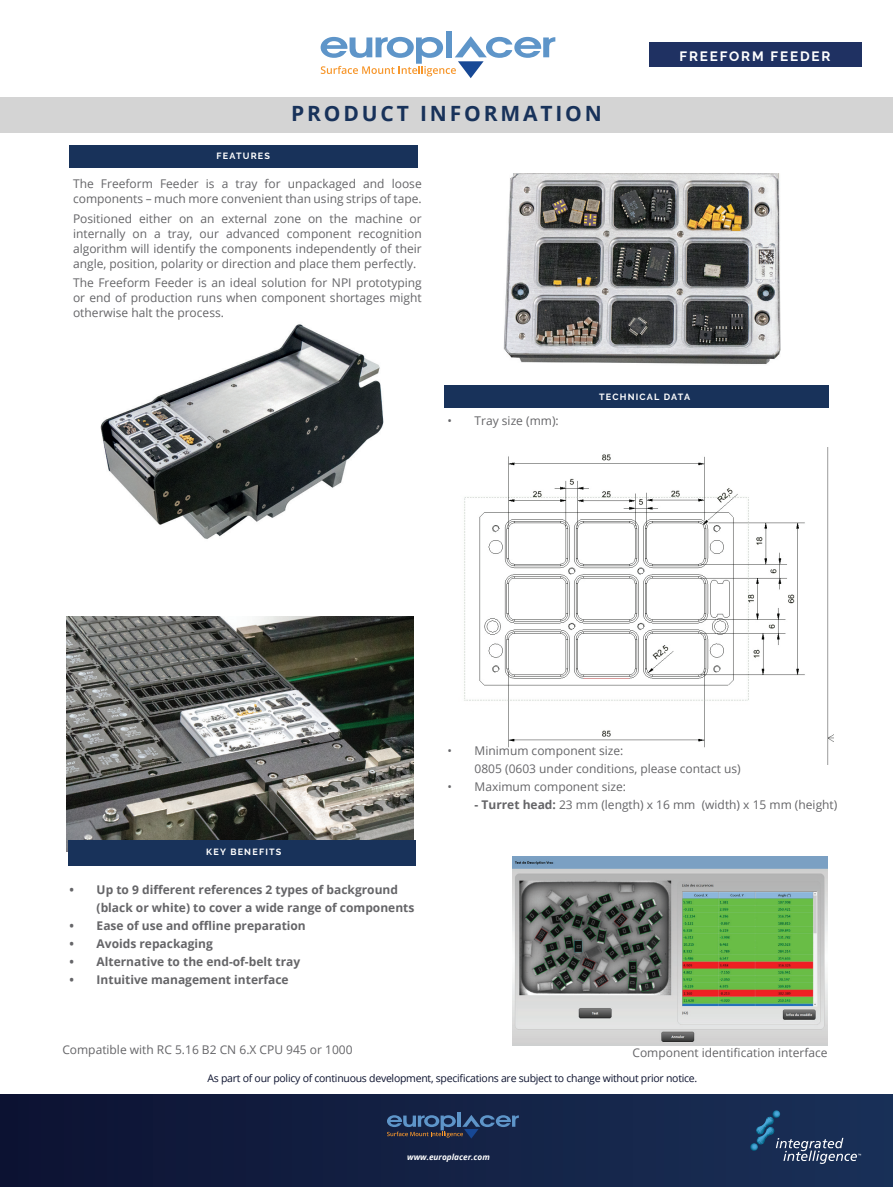
<style>
.page{position:relative;width:893px;height:1187px;background:#fff}
.page>*{position:absolute;margin:0;border:0;box-sizing:border-box;transform-origin:0 0}
.t1{font:700 21px "Open Sans";letter-spacing:.135em;color:#18325a}
.t2{font:700 13.5px "Raleway";letter-spacing:.135em;color:#fff}
.t3{font:12px/15px "Open Sans";color:#656568}
.t4{font:700 12px/18px "Open Sans";color:#656568}
.t5{font:10.5px "Open Sans";letter-spacing:-.025em;color:#0d132f}
.t6{font:700 9px "Raleway";letter-spacing:.135em;color:#fff}
.t7{font:italic 700 8.25px "Open Sans";color:#fff}
.s1{font-weight:700}
</style>
<div class="page">
<div style="left:0;top:1094px;width:893px;height:92px;background:linear-gradient(to right,#0d1232,#1a3058)"></div>
<img style="left:503px;top:174px;width:278px;height:190px">
<img style="left:67px;top:616px;width:346px;height:235px">
<img style="left:464px;top:447px;width:369px;height:317px">
<img style="left:512px;top:856px;width:315px;height:188px">
<div style="left:446px;top:31px;width:6px;height:26px;background:#5e95c9"></div>
<svg style="left:321px;top:36px;width:234px;height:42px"></svg>
<hr style="left:458px;top:1111px;width:3px;height:15px;background:#5e95c9">
<svg style="left:387px;top:1114px;width:132px;height:24px;background:#2f4568"></svg>
<div style="left:0;top:97px;width:893px;height:36px;background:#d4d4d4"></div>
<img style="left:100px;top:324px;width:284px;height:215px">
<div style="left:70px;top:145px;width:348px;height:22px;background:#18325a"></div>
<div style="left:444px;top:385px;width:385px;height:23px;background:#18325a"></div>
<div style="left:68px;top:840px;width:348px;height:25px;background:#18325a"></div>
<div style="left:649px;top:43px;width:212px;height:24px;background:#1f3162"></div>
<svg style="left:750px;top:1110px;width:111px;height:53px;background:#2a4166"></svg>
<p class="t6" style="left:216px;top:151px;width:55px">FEATURES</p>
<h1 class="t1" style="left:291px;top:99px;width:312px">PRODUCT INFORMATION</h1>
<p class="t3" style="left:73px;top:176px;width:350px">The Freeform Feeder is a tray for unpackaged and loose components – much more convenient than using strips of tape.</p>
<p class="t3" style="left:73px;top:210px;width:350px;text-align:justify">Positioned either on an external zone on the machine or internally on a tray, our advanced component recognition algorithm will identify the components independently of their angle, position, polarity or direction and place them perfectly.</p>
<p class="t3" style="left:73px;top:275px;width:350px;text-align:justify">The Freeform Feeder is an ideal solution for NPI prototyping or end of production runs when component shortages might otherwise halt the process.</p>
<p class="t2" style="left:680px;top:48px;width:152px">FREEFORM FEEDER</p>
<p class="t3" style="left:448px;top:412px;width:113px">• Tray size (mm):</p>
<p class="t6" style="left:599px;top:392px;width:92px">TECHNICAL DATA</p>
<p class="t6" style="left:206px;top:846px;width:77px">KEY BENEFITS</p>
<p class="t4" style="left:97px;top:880px;width:319px;text-indent:-27px">• Up to 9 different references 2 types of background (black or white) to cover a wide range of components</p>
<p class="t4" style="left:70px;top:916px;width:238px">• Ease of use and offline preparation</p>
<p class="t4" style="left:70px;top:934px;width:145px">• Avoids repackaging</p>
<p class="t4" style="left:70px;top:952px;width:232px">• Alternative to the end-of-belt tray</p>
<p class="t4" style="left:70px;top:970px;width:221px">• Intuitive management interface</p>
<p class="t3" style="left:475px;top:741px;width:268px;line-height:18px;text-indent:-27px">• Minimum component size:<br>0805 (0603 under conditions, please contact us)</p>
<p class="t3" style="left:448px;top:779px;width:180px">• Maximum component size:</p>
<p class="t3" style="left:475px;top:797px;width:364px"><span class="s1">- Turret head:</span> 23 mm (length) x 16 mm (width) x 15 mm (height)</p>
<p class="t3" style="left:62px;top:1041px;width:292px">Compatible with RC 5.16 B2 CN 6.X CPU 945 or 1000</p>
<p class="t3" style="left:632px;top:1044px;width:197px">Component identification interface</p>
<p class="t5" style="left:207px;top:1071px;width:491px">As part of our policy of continuous development, specifications are subject to change without prior notice.</p>
<p class="t7" style="left:407px;top:1151px;width:84px">www.europlacer.com</p>
</div>
